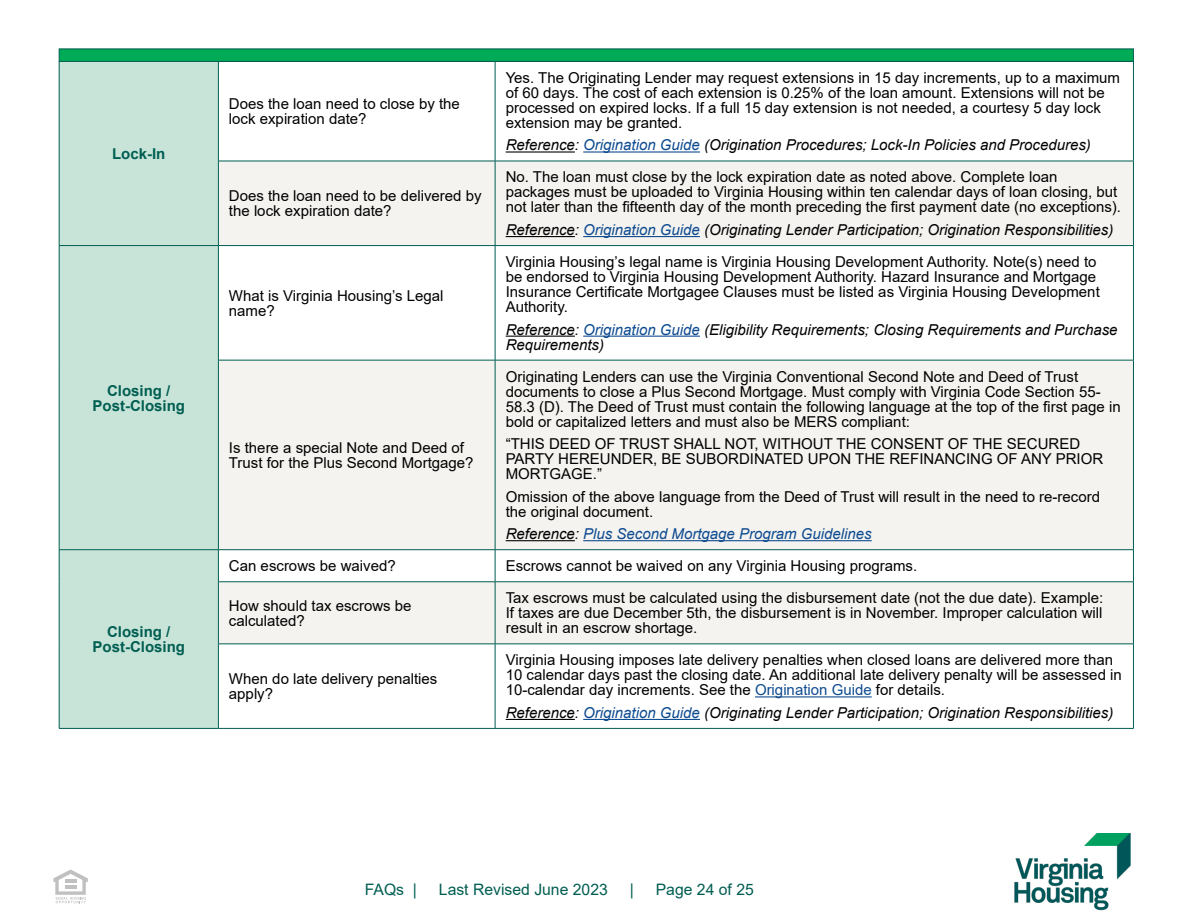
<style>
.page{position:relative;width:1188px;height:918px;background:#fff}
.page>*{position:absolute;margin:0;border:0;box-sizing:border-box;transform-origin:0 0}
.t1{font:15.75px "Arial";color:#005e51}
.t2{font:15px/15px "Arial";color:#000}
.t3{font:italic 15px/15px "Arial";color:#000}
.t4{font:700 15px/15px "Arial";color:#005e51;text-align:center}
.t5{font:italic 15px "Arial";color:#0e4b90}
.s1{color:#0e4b90}
.s2{color:#000}
</style>
<div class="page">
<img style="left:1014px;top:833px;width:117px;height:78px">
<svg style="left:53px;top:870px;width:35px;height:33px"></svg>
<div style="left:59px;top:49px;width:1075px;height:13px;background:#00ab57;border:1px solid #005e51"></div>
<div style="left:60px;top:62px;width:158px;height:666px;background:#c8e4d9"></div>
<svg style="left:219px;top:162px;width:914px;height:482px;fill:#f4f3f0"></svg>
<hr style="left:59px;top:62px;width:1px;height:99px;background:#005e51">
<hr style="left:59px;top:161px;width:1px;height:84px;background:#005e51">
<hr style="left:59px;top:246px;width:1px;height:114px;background:#005e51">
<hr style="left:59px;top:360px;width:1px;height:190px;background:#005e51">
<hr style="left:59px;top:61px;width:159px;height:1px;background:#005e51">
<hr style="left:59px;top:245px;width:159px;height:1px;background:#005e51">
<hr style="left:59px;top:550px;width:1px;height:32px;background:#005e51">
<hr style="left:59px;top:582px;width:1px;height:62px;background:#005e51">
<hr style="left:59px;top:644px;width:1px;height:84px;background:#005e51">
<hr style="left:218px;top:62px;width:1px;height:99px;background:#005e51">
<hr style="left:495px;top:62px;width:1px;height:99px;background:#005e51">
<hr style="left:1133px;top:62px;width:1px;height:99px;background:#005e51">
<hr style="left:218px;top:246px;width:1px;height:114px;background:#005e51">
<hr style="left:495px;top:246px;width:1px;height:114px;background:#005e51">
<hr style="left:1133px;top:246px;width:1px;height:114px;background:#005e51">
<hr style="left:218px;top:360px;width:277px;height:1px;background:#005e51">
<hr style="left:495px;top:360px;width:639px;height:1px;background:#005e51">
<hr style="left:218px;top:549px;width:277px;height:1px;background:#005e51">
<hr style="left:495px;top:549px;width:639px;height:1px;background:#005e51">
<hr style="left:218px;top:61px;width:277px;height:1px;background:#005e51">
<hr style="left:495px;top:61px;width:639px;height:1px;background:#005e51">
<hr style="left:218px;top:245px;width:277px;height:1px;background:#005e51">
<hr style="left:495px;top:245px;width:639px;height:1px;background:#005e51">
<hr style="left:218px;top:161px;width:277px;height:1px;background:#005e51">
<hr style="left:218px;top:161px;width:1px;height:84px;background:#005e51">
<hr style="left:495px;top:161px;width:639px;height:1px;background:#005e51">
<hr style="left:495px;top:161px;width:1px;height:84px;background:#005e51">
<hr style="left:1133px;top:161px;width:1px;height:84px;background:#005e51">
<hr style="left:218px;top:360px;width:1px;height:190px;background:#005e51">
<hr style="left:495px;top:360px;width:1px;height:190px;background:#005e51">
<hr style="left:1133px;top:360px;width:1px;height:190px;background:#005e51">
<hr style="left:218px;top:550px;width:1px;height:32px;background:#005e51">
<hr style="left:495px;top:550px;width:1px;height:32px;background:#005e51">
<hr style="left:1133px;top:550px;width:1px;height:32px;background:#005e51">
<hr style="left:218px;top:582px;width:277px;height:1px;background:#005e51">
<hr style="left:218px;top:582px;width:1px;height:62px;background:#005e51">
<hr style="left:495px;top:582px;width:639px;height:1px;background:#005e51">
<hr style="left:495px;top:582px;width:1px;height:62px;background:#005e51">
<hr style="left:1133px;top:582px;width:1px;height:62px;background:#005e51">
<hr style="left:218px;top:644px;width:277px;height:1px;background:#005e51">
<hr style="left:218px;top:644px;width:1px;height:84px;background:#005e51">
<hr style="left:495px;top:644px;width:639px;height:1px;background:#005e51">
<hr style="left:495px;top:644px;width:1px;height:84px;background:#005e51">
<hr style="left:1133px;top:644px;width:1px;height:84px;background:#005e51">
<hr style="left:218px;top:728px;width:277px;height:1px;background:#005e51">
<hr style="left:495px;top:728px;width:639px;height:1px;background:#005e51">
<hr style="left:59px;top:549px;width:159px;height:1px;background:#005e51">
<hr style="left:59px;top:728px;width:159px;height:1px;background:#005e51">
<hr style="left:506px;top:151px;width:69px;height:2px;background:#000">
<hr style="left:583px;top:151px;width:117px;height:2px;background:#0e4b90">
<hr style="left:506px;top:236px;width:69px;height:1px;background:#000">
<hr style="left:583px;top:236px;width:117px;height:1px;background:#0e4b90">
<hr style="left:506px;top:336px;width:69px;height:1px;background:#000">
<hr style="left:583px;top:336px;width:117px;height:1px;background:#0e4b90">
<hr style="left:506px;top:540px;width:69px;height:1px;background:#000">
<hr style="left:583px;top:540px;width:289px;height:1px;background:#0e4b90">
<hr style="left:755px;top:696px;width:117px;height:1px;background:#0e4b90">
<hr style="left:506px;top:719px;width:69px;height:1px;background:#000">
<hr style="left:583px;top:719px;width:117px;height:1px;background:#0e4b90">
<p class="t4" style="left:112px;top:146px;width:55px">Lock-In</p>
<p class="t4" style="left:93px;top:383px;width:94px">Closing /<br>Post-Closing</p>
<p class="t4" style="left:93px;top:624px;width:94px">Closing /<br>Post-Closing</p>
<p class="t2" style="left:229px;top:96px;width:232px">Does the loan need to close by the lock expiration date?</p>
<p class="t2" style="left:229px;top:188px;width:254px">Does the loan need to be delivered by the lock expiration date?</p>
<p class="t2" style="left:229px;top:288px;width:216px">What is Virginia Housing’s Legal name?</p>
<p class="t2" style="left:229px;top:440px;width:246px">Is there a special Note and Deed of<br>Trust for the Plus Second Mortgage?</p>
<p class="t2" style="left:506px;top:70px;width:616px">Yes. The Originating Lender may request extensions in 15 day increments, up to a maximum of 60 days. The cost of each extension is 0.25% of the loan amount. Extensions will not be processed on expired locks. If a full 15 day extension is not needed, a courtesy 5 day lock extension may be granted.</p>
<p class="t3" style="left:506px;top:138px;width:587px">Reference: <span class="s1">Origination Guide</span> (Origination Procedures; Lock-In Policies and Procedures)</p>
<p class="t2" style="left:506px;top:170px;width:617px">No. The loan must close by the lock expiration date as noted above. Complete loan packages must be uploaded to Virginia Housing within ten calendar days of loan closing, but not later than the fifteenth day of the month preceding the first payment date (no exceptions).</p>
<p class="t3" style="left:506px;top:222px;width:609px">Reference: <span class="s1">Origination Guide</span> (Originating Lender Participation; Origination Responsibilities)</p>
<p class="t2" style="left:506px;top:254px;width:596px">Virginia Housing’s legal name is Virginia Housing Development Authority. Note(s) need to be endorsed to Virginia Housing Development Authority. Hazard Insurance and Mortgage Insurance Certificate Mortgagee Clauses must be listed as Virginia Housing Development Authority.</p>
<p class="t3" style="left:506px;top:322px;width:613px">Reference: <span class="s1">Origination Guide</span> (Eligibility Requirements; Closing Requirements and Purchase<br>Requirements)</p>
<p class="t2" style="left:506px;top:369px;width:617px">Originating Lenders can use the Virginia Conventional Second Note and Deed of Trust documents to close a Plus Second Mortgage. Must comply with Virginia Code Section 55- 58.3 (D). The Deed of Trust must contain the following language at the top of the first page in bold or capitalized letters and must also be MERS compliant:</p>
<p class="t2" style="left:506px;top:436px;width:599px">“THIS DEED OF TRUST SHALL NOT, WITHOUT THE CONSENT OF THE SECURED<br>PARTY HEREUNDER, BE SUBORDINATED UPON THE REFINANCING OF ANY PRIOR<br>MORTGAGE.”</p>
<p class="t2" style="left:506px;top:489px;width:596px">Omission of the above language from the Deed of Trust will result in the need to re-record the original document.</p>
<p class="t5" style="left:506px;top:524px;width:367px"><span class="s2">Reference:</span> Plus Second Mortgage Program Guidelines</p>
<p class="t2" style="left:229px;top:558px;width:168px">Can escrows be waived?</p>
<p class="t2" style="left:506px;top:558px;width:413px">Escrows cannot be waived on any Virginia Housing programs.</p>
<p class="t2" style="left:229px;top:598px;width:184px">How should tax escrows be calculated?</p>
<p class="t2" style="left:506px;top:590px;width:599px;text-align:justify">Tax escrows must be calculated using the disbursement date (not the due date). Example:<br>If taxes are due December 5th, the disbursement is in November. Improper calculation will result in an escrow shortage.</p>
<p class="t2" style="left:229px;top:671px;width:210px">When do late delivery penalties apply?</p>
<p class="t2" style="left:506px;top:652px;width:618px">Virginia Housing imposes late delivery penalties when closed loans are delivered more than<br>10 calendar days past the closing date. An additional late delivery penalty will be assessed in<br>10-calendar day increments. See the <span class="s1">Origination Guide</span> for details.</p>
<p class="t3" style="left:506px;top:705px;width:609px">Reference: <span class="s1">Origination Guide</span> (Originating Lender Participation; Origination Responsibilities)</p>
<p class="t1" style="left:365px;top:879px;width:54px">FAQs |</p>
<p class="t1" style="left:439px;top:879px;width:170px">Last Revised June 2023</p>
<p class="t1" style="left:630px;top:879px;width:6px">|</p>
<p class="t1" style="left:656px;top:879px;width:100px">Page 24 of 25</p>
</div>
